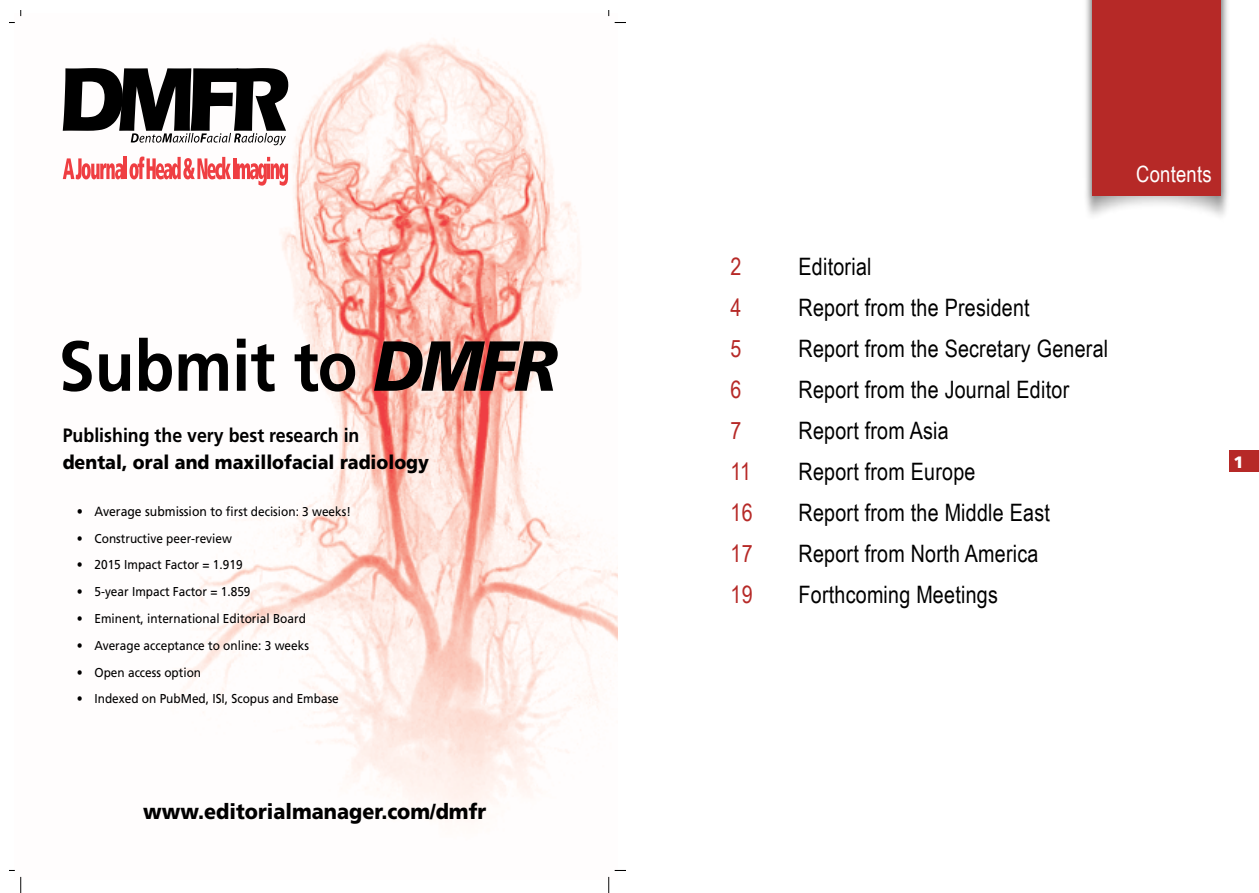
<style>
.page{position:relative;width:1259px;height:893px;background:#fff}
.page>*{position:absolute;margin:0;border:0;box-sizing:border-box;transform-origin:0 0}
.t1{font:700 70.65px "Frutiger LT";color:#000;scale:.92 1}
.t2{font:24px "Arial Narrow";letter-spacing:.01em;color:#000}
.t3{font:24px "Arial Narrow";letter-spacing:.01em;color:#b62927}
.t4{font:22.5px "Arial Narrow";color:#fff}
.t5{font:900 21.45px "Frutiger LT";color:#000;scale:.92 1}
.t6{font:900 19.35px "Frutiger LT";color:#000;scale:.92 1}
.t7{font:700 19.35px "Frutiger LT";color:#000;scale:.92 1}
.t8{font:900 16.5px "Frutiger LT";color:#fff}
.t9{font:13.2px "Frutiger LT";color:#000;scale:.92 1}
.t10{font:12.9px "Frutiger LT";color:#000;scale:.92 1}
.s1{font-weight:900;font-style:italic}
.s2{font-size:12.9px}
.s3{font-family:"Frutiger LT55 Roman";font-size:12.9px}
.s4{font-family:"Frutiger LT55 Roman"}
.s5{color:#000}
</style>
<div class="page">
<img style="left:20px;top:13px;width:597px;height:867px">
<svg style="left:63px;top:68px;width:225px;height:77px"></svg>
<svg style="left:63px;top:157px;width:225px;height:29px"></svg>
<svg style="left:20px;top:877px;width:1px;height:16px"></svg>
<svg style="left:608px;top:877px;width:1px;height:16px"></svg>
<div style="left:1229px;top:451px;width:30px;height:21px;background:#b62927"></div>
<img style="left:1086px;top:0;width:142px;height:216px">
<div style="left:1092px;top:0;width:129px;height:196px;background:#b62927"></div>
<h1 class="t1" style="left:59px;top:325px;width:543px">Submit to <span class="s1">DMFR</span></h1>
<h3 class="t7" style="left:63px;top:424px;width:324px">Publishing the very best research in</h3>
<h3 class="t6" style="left:63px;top:450px;width:399px">dental, oral and maxillofacial radiology</h3>
<p class="t9" style="left:77px;top:503px;width:300px">• Average submission to <span class="s2">first decision:</span> <span class="s3">3</span> <span class="s2">weeks!</span></p>
<p class="t10" style="left:77px;top:530px;width:170px">• Constructive peer-review</p>
<p class="t10" style="left:77px;top:557px;width:182px">• 201<span class="s4">5</span> Impact Factor = 1.<span class="s4">919</span></p>
<p class="t10" style="left:77px;top:584px;width:190px">• 5-year Impact Factor = 1.<span class="s4">859</span></p>
<p class="t10" style="left:77px;top:611px;width:251px">• Eminent, international Editorial Board</p>
<p class="t10" style="left:77px;top:638px;width:254px">• Average acceptance to online: <span class="s4">3</span> weeks</p>
<p class="t10" style="left:77px;top:664px;width:137px">• Open access option</p>
<p class="t10" style="left:77px;top:691px;width:286px">• Indexed on PubMed, ISI, Scopus and Embase</p>
<h3 class="t5" style="left:143px;top:798px;width:374px">www.editorialmanager.com/dmfr</h3>
<h2 class="t3" style="left:730px;top:249px;width:12px">2</h2>
<h2 class="t2" style="left:798px;top:249px;width:75px">Editorial</h2>
<h2 class="t3" style="left:730px;top:290px;width:36px">4 <span class="s5">R</span></h2>
<h2 class="t2" style="left:813px;top:290px;width:218px">eport from the President</h2>
<h2 class="t3" style="left:730px;top:331px;width:12px">5</h2>
<h2 class="t2" style="left:798px;top:331px;width:311px">Report from the Secretary General</h2>
<h2 class="t3" style="left:730px;top:372px;width:12px">6</h2>
<h2 class="t2" style="left:798px;top:372px;width:272px">Report from the Journal Editor</h2>
<h2 class="t3" style="left:730px;top:413px;width:12px">7</h2>
<h2 class="t2" style="left:798px;top:413px;width:152px">Report from Asia</h2>
<h2 class="t3" style="left:730px;top:454px;width:22px">11</h2>
<h2 class="t2" style="left:798px;top:454px;width:178px">Report from Europe</h2>
<h2 class="t3" style="left:730px;top:495px;width:24px">16</h2>
<h2 class="t2" style="left:798px;top:495px;width:253px">Report from the Middle East</h2>
<h2 class="t3" style="left:730px;top:536px;width:24px">17</h2>
<h2 class="t2" style="left:798px;top:536px;width:241px">Report from North America</h2>
<h2 class="t3" style="left:730px;top:577px;width:24px">19</h2>
<h2 class="t2" style="left:798px;top:577px;width:201px">Forthcoming Meetings</h2>
<h3 class="t4" style="left:1136px;top:157px;width:77px">Contents</h3>
<p class="t8" style="left:1233px;top:452px;width:12px">1</p>
</div>
